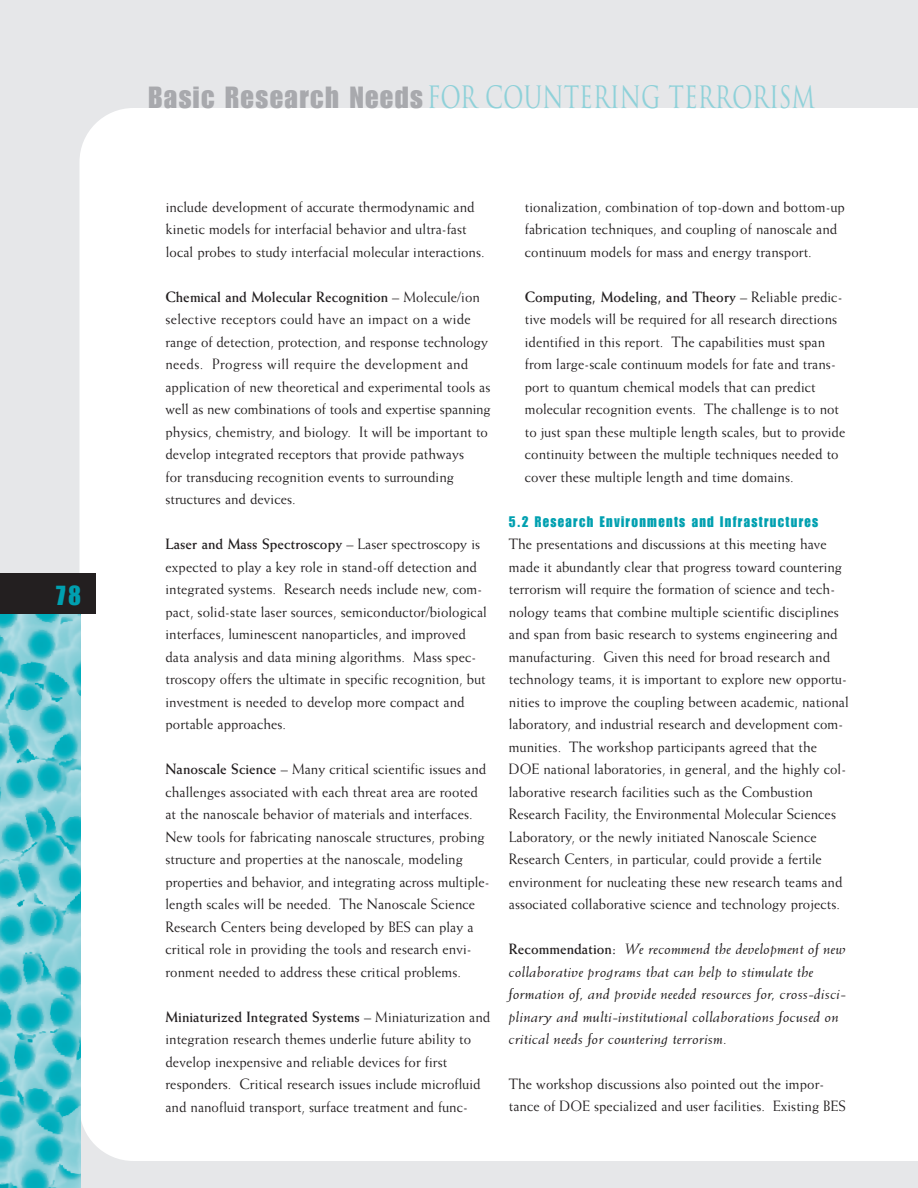
<style>
.page{position:relative;width:918px;height:1188px;background:#e6e7e9}
.page>*{position:absolute;margin:0;border:0;box-sizing:border-box;transform-origin:0 0}
.t1{font:30px "Trajan";color:#8ed1d9;scale:.75 1}
.t2{font:27px "Impact";color:#00a0b0}
.t3{font:15px/22.5px "Weiss";letter-spacing:.005em;color:#231f20;scale:.95 1}
.t4{font:italic 15px/22.5px "Weiss";letter-spacing:.005em;color:#231f20;scale:1.15 1}
.t5{font:15px "Impact";letter-spacing:.095em;color:#00a0b0;scale:.95 1}
.s1{font-family:"Impact";color:#a8a9ad}
.s2{font-weight:700}
.s3{font-weight:700;font-style:normal}
</style>
<div class="page">
<div style="left:80px;top:108px;width:838px;height:1053px;background:#fff"></div>
<img style="left:0;top:614px;width:81px;height:574px">
<div style="left:0;top:573px;width:96px;height:41px;background:#231f20"></div>
<div style="left:148px;top:199px;width:704px;height:921px;background:#fff"></div>
<h2 class="t2" style="left:56px;top:585px;width:27px">78</h2>
<h1 class="t1" style="left:148px;top:80px;width:890px"><span class="s1">Basic Research Needs</span> FOR COUNTERING TERRORISM</h1>
<p class="t3" style="left:166px;top:197px;width:337px">include development of accurate thermodynamic and kinetic models for interfacial behavior and ultra-fast local probes to study interfacial molecular interactions.</p>
<p class="t3" style="left:165px;top:287px;width:344px"><span class="s2">Chemical and Molecular Recognition</span> – Molecule/ion selective receptors could have an impact on a wide range of detection, protection, and response technology needs. Progress will require the development and application of new theoretical and experimental tools as well as new combinations of tools and expertise spanning physics, chemistry, and biology. It will be important to develop integrated receptors that provide pathways<br>for transducing recognition events to surrounding structures and devices.</p>
<p class="t3" style="left:165px;top:534px;width:340px"><span class="s2">Laser and Mass Spectroscopy</span> – Laser spectroscopy is expected to play a key role in stand-off detection and integrated systems. Research needs include new, com&shy;pact, solid-state laser sources, semiconductor/biological interfaces, luminescent nanoparticles, and improved data analysis and data mining algorithms. Mass spec&shy;troscopy offers the ultimate in specific recognition, but investment is needed to develop more compact and portable approaches.</p>
<p class="t3" style="left:165px;top:759px;width:343px"><span class="s2">Nanoscale Science</span> – Many critical scientific issues and challenges associated with each threat area are rooted at the nanoscale behavior of materials and interfaces.<br>New tools for fabricating nanoscale structures, probing structure and properties at the nanoscale, modeling properties and behavior, and integrating across multiple&shy;length scales will be needed. The Nanoscale Science Research Centers being developed by BES can play a critical role in providing the tools and research envi&shy;ronment needed to address these critical problems.</p>
<p class="t3" style="left:165px;top:1007px;width:343px"><span class="s2">Miniaturized Integrated Systems</span> – Miniaturization and integration research themes underlie future ability to develop inexpensive and reliable devices for first responders. Critical research issues include microfluid and nanofluid transport, surface treatment and func-</p>
<p class="t3" style="left:525px;top:197px;width:339px">tionalization, combination of top-down and bottom-up fabrication techniques, and coupling of nanoscale and continuum models for mass and energy transport.</p>
<p class="t3" style="left:525px;top:287px;width:339px"><span class="s2">Computing, Modeling, and Theory</span> – Reliable predic&shy;tive models will be required for all research directions identified in this report. The capabilities must span from large-scale continuum models for fate and trans&shy;port to quantum chemical models that can predict molecular recognition events. The challenge is to not to just span these multiple length scales, but to provide continuity between the multiple techniques needed to cover these multiple length and time domains.</p>
<p class="t5" style="left:509px;top:516px;width:327px">5.2 Research Environments and Infrastructures</p>
<p class="t3" style="left:509px;top:534px;width:359px">The presentations and discussions at this meeting have made it abundantly clear that progress toward countering terrorism will require the formation of science and tech&shy;nology teams that combine multiple scientific disciplines and span from basic research to systems engineering and manufacturing. Given this need for broad research and technology teams, it is important to explore new opportu&shy;nities to improve the coupling between academic, national laboratory, and industrial research and development com&shy;munities. The workshop participants agreed that the DOE national laboratories, in general, and the highly col&shy;laborative research facilities such as the Combustion Research Facility, the Environmental Molecular Sciences Laboratory, or the newly initiated Nanoscale Science Research Centers, in particular, could provide a fertile environment for nucleating these new research teams and associated collaborative science and technology projects.</p>
<p class="t4" style="left:509px;top:939px;width:295px"><span class="s3">Recommendation:</span> We recommend the development of new collaborative programs that can help to stimulate the formation of, and provide needed resources for, cross-disci&shy;plinary and multi-institutional collaborations focused on critical needs for countering terrorism.</p>
<p class="t3" style="left:509px;top:1074px;width:356px;line-height:21.9px">The workshop discussions also pointed out the impor&shy;tance of DOE specialized and user facilities. Existing BES</p>
</div>
